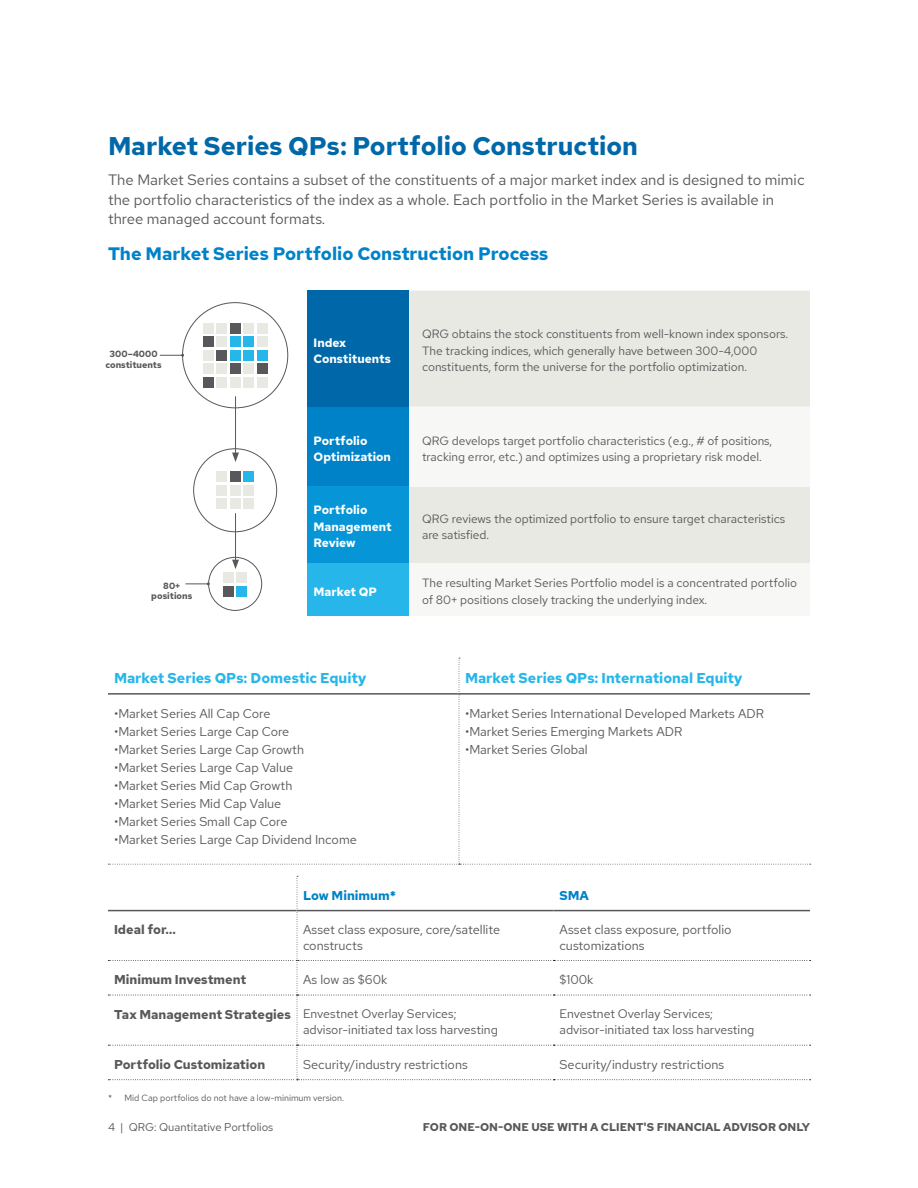
<style>
.page{position:relative;width:918px;height:1188px;background:#fff}
.page>*{position:absolute;margin:0;border:0;box-sizing:border-box;transform-origin:0 0}
.t1{font:700 25.5px "Red Hat Text";color:#0068a9}
.t2{font:700 18px "Red Hat Text";color:#0082c8}
.t3{font:15px/19.5px "Red Hat Text";color:#57585a}
.t4{font:700 14.25px "Red Hat Text";color:#26b6ea}
.t5{font:12.75px/15.3px "Red Hat Text";color:#57585a}
.t6{font:700 12.75px "Red Hat Text";color:#57585a}
.t7{font:700 12.75px "Red Hat Text";color:#0082c8}
.t8{font:12.3px/15.9px "Red Hat Text";color:#57585a}
.t9{font:12px/16.5px "Red Hat Text";color:#57585a}
.t10{font:700 12px/16.5px "Red Hat Text";color:#fff}
.t11{font:700 11.25px "Red Hat Text";color:#57585a}
.t12{font:11.25px "Red Hat Text";color:#57585a}
.t13{font:9px "Red Hat Text";color:#57585a}
.t14{font:700 9px/10.5px "Red Hat Text";color:#57585a;text-align:center}
.s1{font-weight:700;font-size:12.75px}
</style>
<div class="page">
<svg style="left:108px;top:658px;width:703px;height:207px"></svg>
<div style="left:208px;top:557px;width:54px;height:54px;border:1px solid #57585a;border-radius:50%"></div>
<div style="left:203px;top:323px;width:10px;height:10px;background:#e9e9e3"></div>
<div style="left:217px;top:472px;width:10px;height:10px;background:#e9e9e3"></div>
<div style="left:203px;top:337px;width:10px;height:10px;background:#57585a"></div>
<div style="left:217px;top:485px;width:10px;height:10px;background:#e9e9e3"></div>
<div style="left:203px;top:350px;width:10px;height:10px;background:#e9e9e3"></div>
<div style="left:217px;top:499px;width:10px;height:10px;background:#e9e9e3"></div>
<div style="left:203px;top:364px;width:10px;height:10px;background:#e9e9e3"></div>
<div style="left:203px;top:377px;width:10px;height:10px;background:#57585a"></div>
<div style="left:217px;top:323px;width:10px;height:10px;background:#e9e9e3"></div>
<div style="left:230px;top:472px;width:10px;height:10px;background:#57585a"></div>
<div style="left:217px;top:337px;width:10px;height:10px;background:#e9e9e3"></div>
<div style="left:230px;top:485px;width:10px;height:10px;background:#e9e9e3"></div>
<div style="left:223px;top:573px;width:10px;height:10px;background:#e9e9e3"></div>
<div style="left:217px;top:350px;width:10px;height:10px;background:#57585a"></div>
<div style="left:230px;top:499px;width:10px;height:10px;background:#e9e9e3"></div>
<div style="left:223px;top:586px;width:10px;height:10px;background:#57585a"></div>
<div style="left:217px;top:364px;width:10px;height:10px;background:#e9e9e3"></div>
<div style="left:217px;top:377px;width:10px;height:10px;background:#e9e9e3"></div>
<div style="left:230px;top:323px;width:10px;height:10px;background:#57585a"></div>
<div style="left:244px;top:472px;width:10px;height:10px;background:#26b6ea"></div>
<div style="left:230px;top:337px;width:10px;height:10px;background:#26b6ea"></div>
<div style="left:244px;top:485px;width:10px;height:10px;background:#e9e9e3"></div>
<div style="left:237px;top:573px;width:10px;height:10px;background:#e9e9e3"></div>
<div style="left:230px;top:350px;width:10px;height:10px;background:#26b6ea"></div>
<div style="left:244px;top:499px;width:10px;height:10px;background:#e9e9e3"></div>
<div style="left:237px;top:586px;width:10px;height:10px;background:#26b6ea"></div>
<div style="left:230px;top:364px;width:10px;height:10px;background:#57585a"></div>
<div style="left:230px;top:377px;width:10px;height:10px;background:#e9e9e3"></div>
<div style="left:244px;top:323px;width:10px;height:10px;background:#e9e9e3"></div>
<div style="left:244px;top:337px;width:10px;height:10px;background:#26b6ea"></div>
<div style="left:244px;top:350px;width:10px;height:10px;background:#26b6ea"></div>
<div style="left:244px;top:364px;width:10px;height:10px;background:#e9e9e3"></div>
<div style="left:244px;top:377px;width:10px;height:10px;background:#e9e9e3"></div>
<div style="left:257px;top:323px;width:10px;height:10px;background:#e9e9e3"></div>
<div style="left:257px;top:337px;width:10px;height:10px;background:#e9e9e3"></div>
<div style="left:257px;top:350px;width:10px;height:10px;background:#26b6ea"></div>
<div style="left:257px;top:364px;width:10px;height:10px;background:#57585a"></div>
<div style="left:257px;top:377px;width:10px;height:10px;background:#e9e9e3"></div>
<hr style="left:235px;top:396px;width:1px;height:59px;background:#57585a">
<svg style="left:232px;top:453px;width:7px;height:9px"></svg>
<hr style="left:235px;top:513px;width:1px;height:49px;background:#57585a">
<svg style="left:232px;top:560px;width:7px;height:9px"></svg>
<svg style="left:160px;top:354px;width:24px;height:3px"></svg>
<svg style="left:185px;top:582px;width:25px;height:3px"></svg>
<div style="left:308px;top:291px;width:101px;height:116px;background:#0068a9"></div>
<div style="left:409px;top:291px;width:401px;height:116px;background:#e9e9e3"></div>
<div style="left:308px;top:407px;width:101px;height:80px;background:#0082c8"></div>
<div style="left:409px;top:487px;width:401px;height:76px;background:#e9e9e3"></div>
<div style="left:308px;top:487px;width:101px;height:76px;background:#0696d7"></div>
<div style="left:308px;top:563px;width:101px;height:53px;background:#26b6ea"></div>
<svg style="left:108px;top:876px;width:703px;height:204px"></svg>
<h1 class="t1" style="left:108px;top:129px;width:532px">Market Series QPs: Portfolio Construction</h1>
<p class="t3" style="left:108px;top:170px;width:698px">The Market Series contains a subset of the constituents of a major market index and is designed to mimic the portfolio characteristics of the index as a whole. Each portfolio in the Market Series is available in three managed account formats.</p>
<h2 class="t2" style="left:108px;top:242px;width:442px">The Market Series Portfolio Construction Process</h2>
<p class="t14" style="left:105px;top:349px;width:58px">300–4000 constituents</p>
<p class="t14" style="left:151px;top:581px;width:43px">80+ positions</p>
<p class="t10" style="left:314px;top:334px;width:79px">Index<br>Constituents</p>
<p class="t9" style="left:422px;top:326px;width:367px">QRG obtains the stock constituents from well-known index sponsors.<br>The tracking indices, which generally have between 300-4,000 constituents, form the universe for the portfolio optimization.</p>
<p class="t10" style="left:314px;top:432px;width:79px">Portfolio<br>Optimization</p>
<p class="t9" style="left:422px;top:432px;width:352px">QRG develops target portfolio characteristics (e.g., # of positions, tracking error, etc.) and optimizes using a proprietary risk model.</p>
<p class="t10" style="left:314px;top:502px;width:79px">Portfolio<br>Management<br>Review</p>
<p class="t9" style="left:422px;top:510px;width:365px">QRG reviews the optimized portfolio to ensure target characteristics are satisfied.</p>
<p class="t10" style="left:314px;top:583px;width:65px">Market QP</p>
<p class="t9" style="left:422px;top:575px;width:376px">The resulting Market Series Portfolio model is a concentrated portfolio of 80+ positions closely tracking the underlying index.</p>
<p class="t4" style="left:114px;top:669px;width:254px">Market Series QPs: Domestic Equity</p>
<p class="t4" style="left:465px;top:669px;width:279px">Market Series QPs: International Equity</p>
<p class="t5" style="left:114px;top:705px;width:158px">•Market Series All Cap Core</p>
<p class="t5" style="left:114px;top:723px;width:177px">•Market Series Large Cap Core</p>
<p class="t5" style="left:114px;top:741px;width:192px">•Market Series Large Cap Growth</p>
<p class="t5" style="left:114px;top:759px;width:181px">•Market Series Large Cap Value</p>
<p class="t5" style="left:114px;top:777px;width:180px">•Market Series Mid Cap Growth</p>
<p class="t5" style="left:114px;top:795px;width:169px">•Market Series Mid Cap Value</p>
<p class="t5" style="left:114px;top:813px;width:175px">•Market Series Small Cap Core</p>
<p class="t5" style="left:114px;top:831px;width:244px">•Market Series Large Cap Dividend Income</p>
<p class="t5" style="left:465px;top:705px;width:300px">•Market Series International Developed Markets ADR</p>
<p class="t5" style="left:465px;top:723px;width:219px">•Market Series Emerging Markets ADR</p>
<p class="t5" style="left:465px;top:741px;width:124px">•Market Series Global</p>
<p class="t7" style="left:303px;top:887px;width:94px">Low Minimum*</p>
<p class="t7" style="left:559px;top:887px;width:31px">SMA</p>
<p class="t6" style="left:114px;top:921px;width:64px">Ideal for…</p>
<p class="t5" style="left:303px;top:922px;width:199px">Asset class exposure, core/satellite constructs</p>
<p class="t5" style="left:560px;top:922px;width:174px">Asset class exposure, portfolio customizations</p>
<p class="t6" style="left:114px;top:971px;width:134px">Minimum Investment</p>
<p class="t5" style="left:303px;top:972px;width:86px">As low as $60k</p>
<p class="t5" style="left:559px;top:972px;width:35px">$100k</p>
<p class="t8" style="left:303px;top:1006px;width:196px;text-indent:-189px"><span class="s1">Tax Management Strategies</span> Envestnet Overlay Services; advisor-initiated tax loss harvesting</p>
<p class="t8" style="left:560px;top:1006px;width:196px">Envestnet Overlay Services; advisor-initiated tax loss harvesting</p>
<p class="t6" style="left:114px;top:1056px;width:153px">Portfolio Customization</p>
<p class="t5" style="left:303px;top:1057px;width:166px">Security/industry restrictions</p>
<p class="t5" style="left:560px;top:1057px;width:166px">Security/industry restrictions</p>
<p class="t13" style="left:108px;top:1092px;width:238px">* Mid Cap portfolios do not have a low-minimum version.</p>
<p class="t12" style="left:108px;top:1123px;width:167px">4 | QRG: Quantitative Portfolios</p>
<p class="t11" style="left:423px;top:1120px;width:389px">FOR ONE-ON-ONE USE WITH A CLIENT'S FINANCIAL ADVISOR ONLY</p>
</div>
